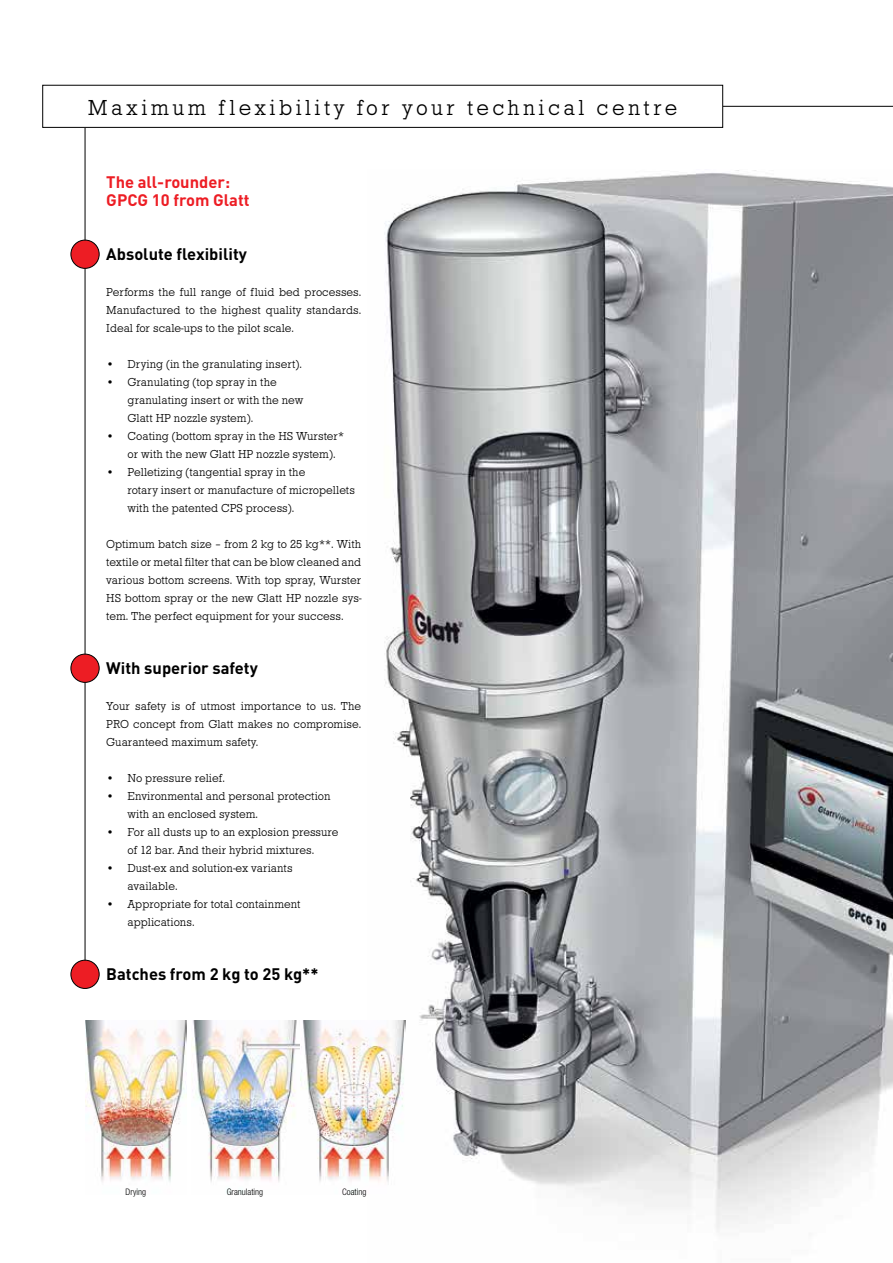
<style>
.page{position:relative;width:893px;height:1263px;background:#fff}
.page>*{position:absolute;margin:0;border:0;box-sizing:border-box;transform-origin:0 0}
.t1{font:300 22.5px "Roctus T";letter-spacing:.15em;color:#000}
.t2{font:700 16.5px "DIN";color:#000}
.t3{font:700 16.5px/18px "DIN";color:#ed1d24}
.t4{font:300 12px/18px "Roctus T";color:#000}
.t5{font:300 condensed 9px "Helvetica Neue";color:#000}
</style>
<div class="page">
<img style="left:384px;top:170px;width:509px;height:1060px">
<img style="left:85px;top:1020px;width:101px;height:162px">
<img style="left:192px;top:1020px;width:214px;height:175px">
<hr style="left:620px;top:106px;width:273px;height:1px;background:#000">
<hr style="left:85px;top:108px;width:1px;height:866px;background:#000">
<div style="left:71px;top:240px;width:28px;height:28px;background:#ed1d24;border-radius:50%"></div>
<div style="left:71px;top:240px;width:28px;height:29px;border:1px solid #000;border-radius:50%"></div>
<div style="left:71px;top:654px;width:28px;height:28px;background:#ed1d24;border-radius:50%"></div>
<div style="left:71px;top:654px;width:28px;height:28px;border:1px solid #000;border-radius:50%"></div>
<div style="left:71px;top:960px;width:28px;height:28px;background:#ed1d24;border-radius:50%"></div>
<div style="left:71px;top:960px;width:28px;height:29px;border:1px solid #000;border-radius:50%"></div>
<div style="left:43px;top:85px;width:680px;height:42px;background:#fff"></div>
<div style="left:43px;top:85px;width:680px;height:43px;border:1px solid #000"></div>
<h1 class="t1" style="left:88px;top:94px;width:591px">Maximum flexibility for your technical centre</h1>
<h2 class="t3" style="left:106px;top:172px;width:145px">The all-rounder:<br>GPCG 10 from Glatt</h2>
<h2 class="t2" style="left:106px;top:243px;width:142px">Absolute flexibility</h2>
<p class="t4" style="left:106px;top:283px;width:257px;text-align:justify">Performs the full range of fluid bed processes.<br>Manufactured to the highest quality standards.<br>Ideal for scale-ups to the pilot scale.</p>
<p class="t4" style="left:106px;top:355px;width:197px">• Drying (in the granulating insert).</p>
<p class="t4" style="left:128px;top:373px;width:177px;text-indent:-21px">• Granulating (top spray in the granulating insert or with the new<br>Glatt HP nozzle system).</p>
<p class="t4" style="left:128px;top:427px;width:218px;text-indent:-21px">• Coating (bottom spray in the HS Wurster* or with the new Glatt HP nozzle system).</p>
<p class="t4" style="left:127px;top:463px;width:229px;text-indent:-21px">• Pelletizing (tangential spray in the<br>rotary insert or manufacture of micropellets with the patented CPS process).</p>
<p class="t4" style="left:106px;top:535px;width:257px;text-align:justify">Optimum batch size – from 2 kg to 25 kg**. With textile or metal filter that can be blow cleaned and various bottom screens. With top spray, Wurster HS bottom spray or the new Glatt HP nozzle sys&shy;tem. The perfect equipment for your success.</p>
<h2 class="t2" style="left:106px;top:657px;width:153px">With superior safety</h2>
<p class="t4" style="left:106px;top:697px;width:257px;text-align:justify">Your safety is of utmost importance to us. The PRO concept from Glatt makes no compromise.<br>Guaranteed maximum safety.</p>
<p class="t4" style="left:106px;top:769px;width:120px">• No pressure relief.</p>
<p class="t4" style="left:128px;top:787px;width:205px;text-indent:-21px">• Environmental and personal protection with an enclosed system.</p>
<p class="t4" style="left:106px;top:823px;width:234px;text-align:center">• For all dusts up to an explosion pressure of 12 bar. And their hybrid mixtures.</p>
<p class="t4" style="left:128px;top:859px;width:167px;text-indent:-21px">• Dust-ex and solution-ex variants available.</p>
<p class="t4" style="left:128px;top:895px;width:175px;text-indent:-21px">• Appropriate for total containment applications.</p>
<h2 class="t2" style="left:106px;top:963px;width:214px">Batches from 2 kg to 25 kg**</h2>
<p class="t5" style="left:126px;top:1186px;width:22px">Drying</p>
<p class="t5" style="left:227px;top:1186px;width:38px">Granulating</p>
<p class="t5" style="left:342px;top:1186px;width:26px">Coating</p>
</div>
